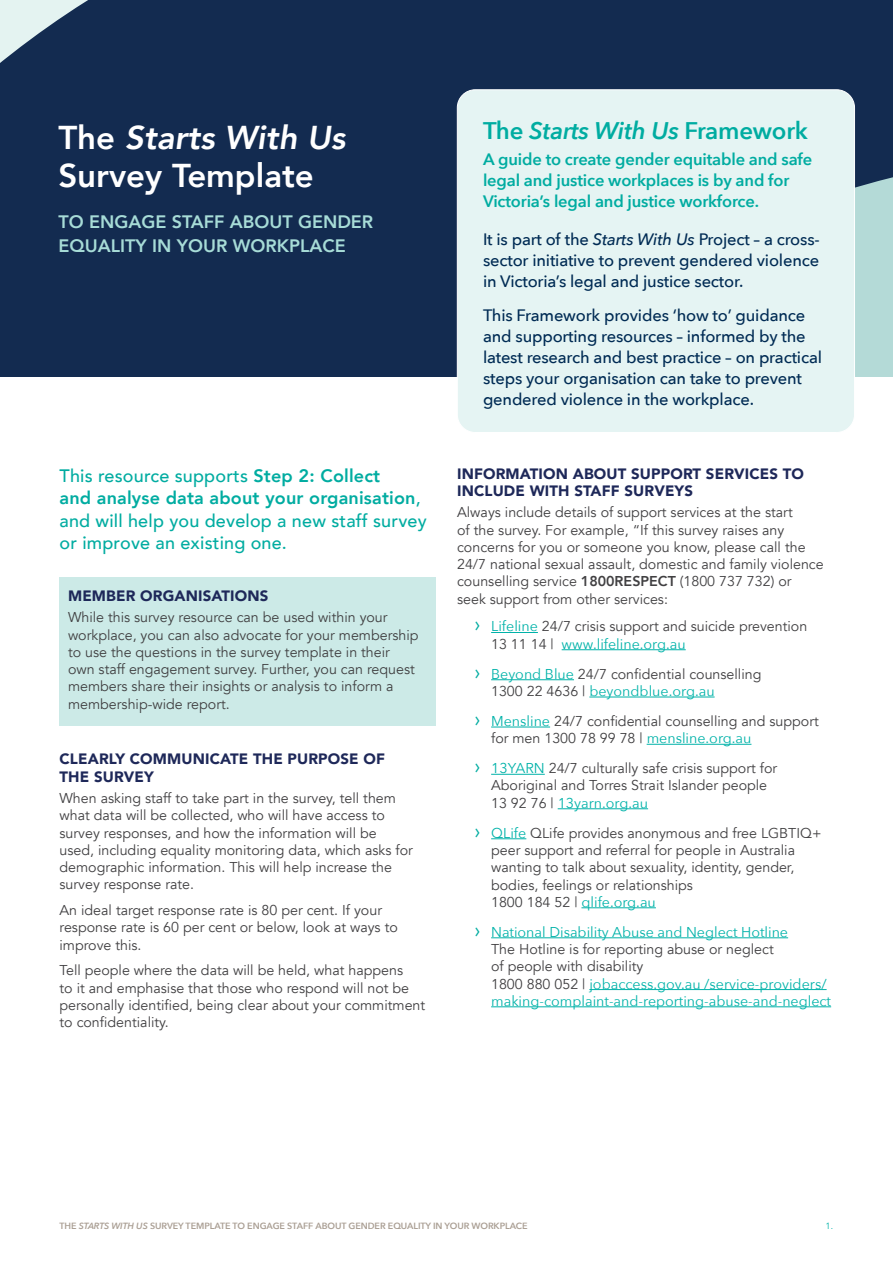
<style>
.page{position:relative;width:893px;height:1263px;background:#fff}
.page>*{position:absolute;margin:0;border:0;box-sizing:border-box;transform-origin:0 0}
.t1{font:800 33px/37.5px "Avenir";color:#fff}
.t2{font:600 24px "Avenir Next";letter-spacing:-.01em;color:#00aca1}
.t3{font:500 18px/22.5px "Avenir";letter-spacing:.01em;color:#00aca1}
.t4{font:800 18px/24px "Avenir";color:#a7dcd7}
.t5{font:500 16.5px/21px "Avenir Next";letter-spacing:-.01em;color:#002b54;text-align:justify}
.t6{font:600 16.5px/21px "Avenir Next";letter-spacing:-.01em;color:#00aca1}
.t7{font:900 15px/17.2px "Avenir";letter-spacing:.01em;color:#1e2859}
.t8{font:14.25px/17.2px "Avenir";color:#414042}
.t9{font:14.25px/30px "Avenir Next";color:#00b2a9}
.t10{font:600 9px "Avenir Next";letter-spacing:-.005em;color:#aa9f94}
.t11{font:9px "Avenir Next";color:#00b2a9}
.s1{font-style:italic}
.s2{font-weight:800}
.s3{font-family:"Avenir Next";font-size:21px;color:#00aca1}
.s4{font-family:"Avenir Next";color:#00b2a9}
.s5{font-family:"Avenir";color:#414042}
.s6{font-size:21px;color:#00aca1}
</style>
<div class="page">
<div style="left:0;top:0;width:893px;height:376px;background:#132b50"></div>
<hr style="left:491px;top:632px;width:47px;height:1px;background:#00b2a9">
<hr style="left:562px;top:649px;width:124px;height:1px;background:#00b2a9">
<hr style="left:491px;top:679px;width:83px;height:1px;background:#00b2a9">
<hr style="left:589px;top:697px;width:126px;height:1px;background:#00b2a9">
<hr style="left:491px;top:727px;width:59px;height:1px;background:#00b2a9">
<hr style="left:647px;top:744px;width:104px;height:1px;background:#00b2a9">
<hr style="left:491px;top:774px;width:54px;height:1px;background:#00b2a9">
<hr style="left:558px;top:808px;width:90px;height:1px;background:#00b2a9">
<hr style="left:491px;top:838px;width:35px;height:1px;background:#00b2a9">
<hr style="left:581px;top:907px;width:75px;height:1px;background:#00b2a9">
<hr style="left:491px;top:937px;width:297px;height:1px;background:#00b2a9">
<hr style="left:589px;top:989px;width:238px;height:1px;background:#00b2a9">
<hr style="left:491px;top:1006px;width:340px;height:1px;background:#00b2a9">
<div style="left:60px;top:577px;width:376px;height:148px;background:#cceae7"></div>
<div style="left:457px;top:90px;width:397px;height:342px;background:#e5f4f3;border-radius:18px"></div>
<div style="left:457px;top:90px;width:398px;height:343px;border:1px solid #fff;border-radius:18px"></div>
<h1 class="t1" style="left:58px;top:119px;width:289px">The <span class="s1">Starts With Us<br></span>Survey Template</h1>
<p class="t4" style="left:58px;top:209px;width:316px">TO ENGAGE STAFF ABOUT GENDER<br>EQUALITY IN YOUR WORKPLACE</p>
<p class="t3" style="left:60px;top:463px;width:369px">This resource supports <span class="s2">Step 2: Collect<br>and analyse data about your organisation</span>, and will help you develop a new staff survey or improve an existing one.</p>
<p class="t7" style="left:68px;top:586px;width:202px">MEMBER ORGANISATIONS</p>
<p class="t8" style="left:68px;top:609px;width:352px">While this survey resource can be used within your workplace, you can also advocate for your membership to use the questions in the survey template in their own staff engagement survey. Further, you can request members share their insights or analysis to inform a membership-wide report.</p>
<p class="t7" style="left:60px;top:750px;width:327px">CLEARLY COMMUNICATE THE PURPOSE OF<br>THE SURVEY</p>
<p class="t8" style="left:60px;top:790px;width:355px">When asking staff to take part in the survey, tell them what data will be collected, who will have access to survey responses, and how the information will be used, including equality monitoring data, which asks for demographic information. This will help increase the survey response rate.</p>
<p class="t8" style="left:60px;top:902px;width:340px">An ideal target response rate is 80 per cent. If your response rate is 60 per cent or below, look at ways to improve this.</p>
<p class="t8" style="left:60px;top:962px;width:367px">Tell people where the data will be held, what happens<br>to it and emphasise that those who respond will not be personally identified, being clear about your commitment to confidentiality.</p>
<h2 class="t2" style="left:483px;top:111px;width:326px">The <span class="s1">Starts With Us</span> Framework</h2>
<p class="t6" style="left:483px;top:148px;width:331px">A guide to create gender equitable and safe legal and justice workplaces is by and for<br>Victoria’s legal and justice workforce.</p>
<p class="t5" style="left:483px;top:228px;width:338px">It is part of the <span class="s1">Starts With Us</span> Project – a cross&shy;sector initiative to prevent gendered violence in Victoria’s legal and justice sector.</p>
<p class="t5" style="left:483px;top:304px;width:341px;text-align:left">This Framework provides ‘how to’ guidance and supporting resources – informed by the latest research and best practice – on practical steps your organisation can take to prevent gendered violence in the workplace.</p>
<p class="t7" style="left:457px;top:464px;width:348px">INFORMATION ABOUT SUPPORT SERVICES TO<br>INCLUDE WITH STAFF SURVEYS</p>
<p class="t8" style="left:457px;top:504px;width:368px">Always include details of support services at the start<br>of the survey. For example, “If this survey raises any concerns for you or someone you know, please call the 24/7 national sexual assault, domestic and family violence counselling service <span class="s2">1800RESPECT</span> (1800 737 732) or seek support from other services:</p>
<p class="t8" style="left:474px;top:618px;width:335px"><span class="s3">›</span> <span class="s4">Lifeline</span> 24/7 crisis support and suicide prevention</p>
<p class="t9" style="left:491px;top:628px;width:196px"><span class="s5">13 11 14 |</span> www.lifeline.org.au</p>
<p class="t8" style="left:474px;top:665px;width:289px"><span class="s3">›</span> <span class="s4">Beyond Blue</span> 24/7 confidential counselling</p>
<p class="t9" style="left:491px;top:675px;width:225px"><span class="s5">1300 22 4636 |</span> beyondblue.org.au</p>
<p class="t8" style="left:491px;top:713px;width:329px;text-indent:-17px"><span class="s3">›</span> <span class="s4">Mensline</span> 24/7 confidential counselling and support for men 1300 78 99 78 | <span class="s4">mensline.org.au</span></p>
<p class="t8" style="left:474px;top:760px;width:305px;text-align:center"><span class="s3">›</span> <span class="s4">13YARN</span> 24/7 culturally safe crisis support for<br>Aboriginal and Torres Strait Islander people</p>
<p class="t9" style="left:491px;top:787px;width:158px"><span class="s5">13 92 76 |</span> 13yarn.org.au</p>
<p class="t8" style="left:491px;top:824px;width:332px;text-indent:-17px"><span class="s3">›</span> <span class="s4">QLife</span> QLife provides anonymous and free LGBTIQ+ peer support and referral for people in Australia wanting to talk about sexuality, identity, gender, bodies, feelings or relationships</p>
<p class="t9" style="left:474px;top:886px;width:315px;text-indent:17px"><span class="s5">1800 184 52 |</span> qlife.org.au<br><span class="s6">›</span> National Disability Abuse and Neglect Hotline</p>
<p class="t8" style="left:491px;top:941px;width:284px">The Hotline is for reporting abuse or neglect of people with disability</p>
<p class="t9" style="left:491px;top:974px;width:341px;line-height:17.2px"><span class="s5">1800 880 052 |</span> jobaccess.gov.au /service-providers/ making-complaint-and-reporting-abuse-and-neglect</p>
<p class="t10" style="left:60px;top:1218px;width:470px">THE <span class="s1">STARTS WITH US</span> SURVEY TEMPLATE TO ENGAGE STAFF ABOUT GENDER EQUALITY IN YOUR WORKPLACE</p>
<p class="t11" style="left:826px;top:1218px;width:9px">1.</p>
</div>
